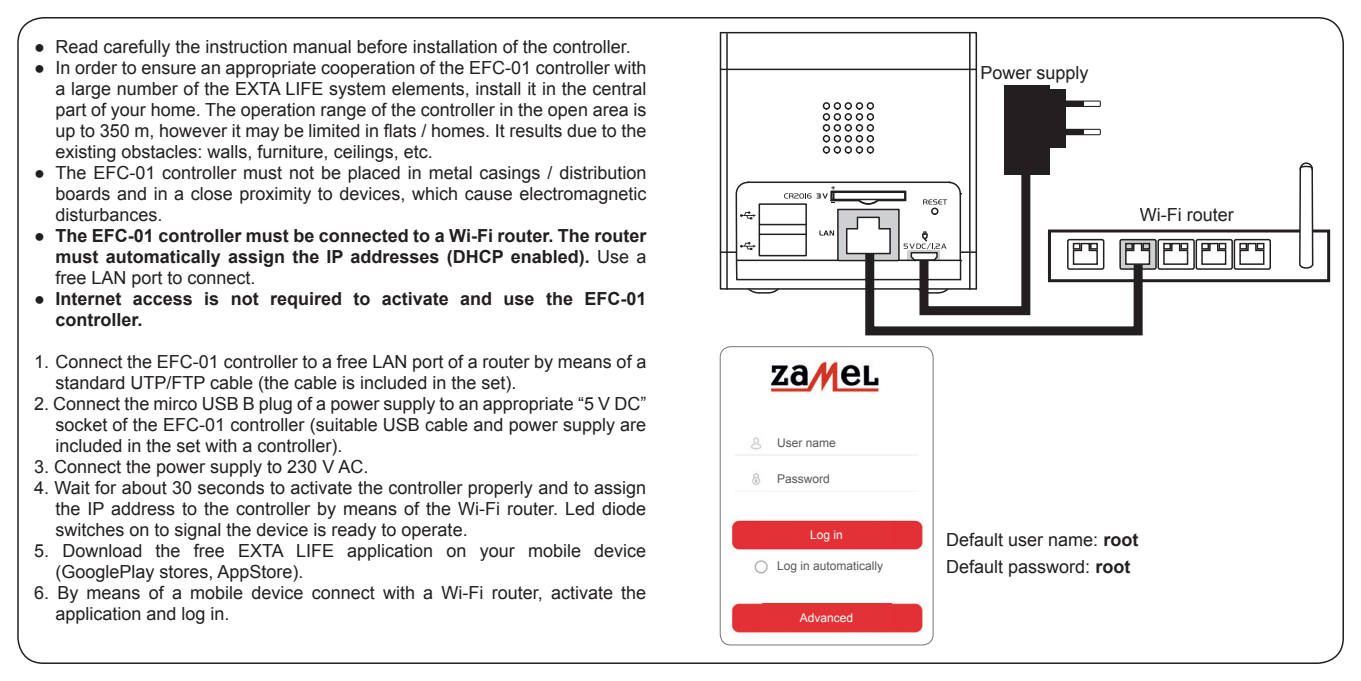
<style>
.page{position:relative;width:1361px;height:681px;background:#fff}
.page>*{position:absolute;margin:0;border:0;box-sizing:border-box;transform-origin:0 0}
.t1{font:18px/21px "Arial";color:#231f20;text-align:justify}
.t2{font:700 18px/21px "Arial";color:#231f20;text-align:justify}
.t3{font:12px "Arial";color:#57585a}
.t4{font:12px "Arial";color:#fff}
.s1{font-weight:400}
.s2{font-weight:700}
</style>
<div class="page">
<div style="left:1048px;top:229px;width:282px;height:53px;border:3px solid #231f20"></div>
<div style="left:1120px;top:239px;width:35px;height:30px;background:#cfd0d2"></div>
<div style="left:1119px;top:239px;width:37px;height:31px;border:2px solid #231f20;border-radius:2px"></div>
<div style="left:1157px;top:239px;width:38px;height:31px;border:2px solid #231f20;border-radius:2px"></div>
<svg style="left:1163px;top:242px;width:26px;height:23px"></svg>
<div style="left:1195px;top:239px;width:38px;height:31px;border:2px solid #231f20;border-radius:2px"></div>
<svg style="left:1201px;top:242px;width:26px;height:23px"></svg>
<div style="left:1233px;top:239px;width:38px;height:31px;border:2px solid #231f20;border-radius:2px"></div>
<svg style="left:1239px;top:242px;width:26px;height:23px"></svg>
<svg style="left:1298px;top:162px;width:16px;height:502px"></svg>
<img style="left:720px;top:346px;width:213px;height:298px">
<div style="left:720px;top:346px;width:213px;height:299px;border:1px solid #757679;border-radius:11px"></div>
<svg style="left:719px;top:31px;width:432px;height:305px"></svg>
<div style="left:768px;top:432px;width:159px;height:21px;background:#fff"></div>
<div style="left:768px;top:468px;width:159px;height:21px;background:#fff"></div>
<div style="left:768px;top:557px;width:159px;height:16px;background:#fff"></div>
<div style="left:762px;top:522px;width:129px;height:24px;background:#e23236"></div>
<div style="left:762px;top:603px;width:129px;height:27px;background:#e23235"></div>
<p class="t1" style="left:34px;top:36px;width:598px">● Read carefully the instruction manual before installation of the controller.</p>
<p class="t1" style="left:55px;top:57px;width:592px;text-indent:-21px">● In order to ensure an appropriate cooperation of the EFC-01 controller with a large number of the EXTA LIFE system elements, install it in the central part of your home. The operation range of the controller in the open area is up to 350 m, however it may be limited in flats / homes. It results due to the existing obstacles: walls, furniture, ceilings, etc.</p>
<p class="t1" style="left:55px;top:162px;width:592px;text-indent:-21px">● The EFC-01 controller must not be placed in metal casings / distribution boards and in a close proximity to devices, which cause electromagnetic disturbances.</p>
<p class="t2" style="left:55px;top:226px;width:592px;text-indent:-21px"><span class="s1">●</span> The EFC-01 controller must be connected to a Wi-Fi router. The router must automatically assign the IP addresses (DHCP enabled). <span class="s1">Use a free LAN port to connect.</span></p>
<p class="t2" style="left:55px;top:289px;width:592px;text-indent:-21px"><span class="s1">●</span> Internet access is not required to activate and use the EFC-01 controller.</p>
<p class="t1" style="left:55px;top:351px;width:592px;text-indent:-21px">1. Connect the EFC-01 controller to a free LAN port of a router by means of a standard UTP/FTP cable (the cable is included in the set).</p>
<p class="t1" style="left:55px;top:393px;width:592px;text-indent:-21px">2. Connect the mirco USB B plug of a power supply to an appropriate “5 V DC” socket of the EFC-01 controller (suitable USB cable and power supply are included in the set with a controller).</p>
<p class="t1" style="left:34px;top:456px;width:336px">3. Connect the power supply to 230 V AC.</p>
<p class="t1" style="left:55px;top:477px;width:592px;text-indent:-21px">4. Wait for about 30 seconds to activate the controller properly and to assign the IP address to the controller by means of the Wi-Fi router. Led diode switches on to signal the device is ready to operate.</p>
<p class="t1" style="left:55px;top:540px;width:592px;text-indent:-21px">5. Download the free EXTA LIFE application on your mobile device (GooglePlay stores, AppStore).</p>
<p class="t1" style="left:55px;top:582px;width:592px;text-indent:-21px">6. By means of a mobile device connect with a Wi-Fi router, activate the application and log in.</p>
<p class="t1" style="left:980px;top:62px;width:110px">Power supply</p>
<p class="t1" style="left:1139px;top:204px;width:95px">Wi-Fi router</p>
<p class="t3" style="left:777px;top:435px;width:60px">User name</p>
<p class="t3" style="left:777px;top:471px;width:54px">Password</p>
<p class="t4" style="left:810px;top:526px;width:34px">Log in</p>
<p class="t3" style="left:777px;top:557px;width:108px">Log in automatically</p>
<p class="t4" style="left:800px;top:609px;width:55px">Advanced</p>
<p class="t1" style="left:946px;top:526px;width:194px;line-height:27px">Default user name: <span class="s2">root<br></span>Default password: <span class="s2">root</span></p>
</div>
